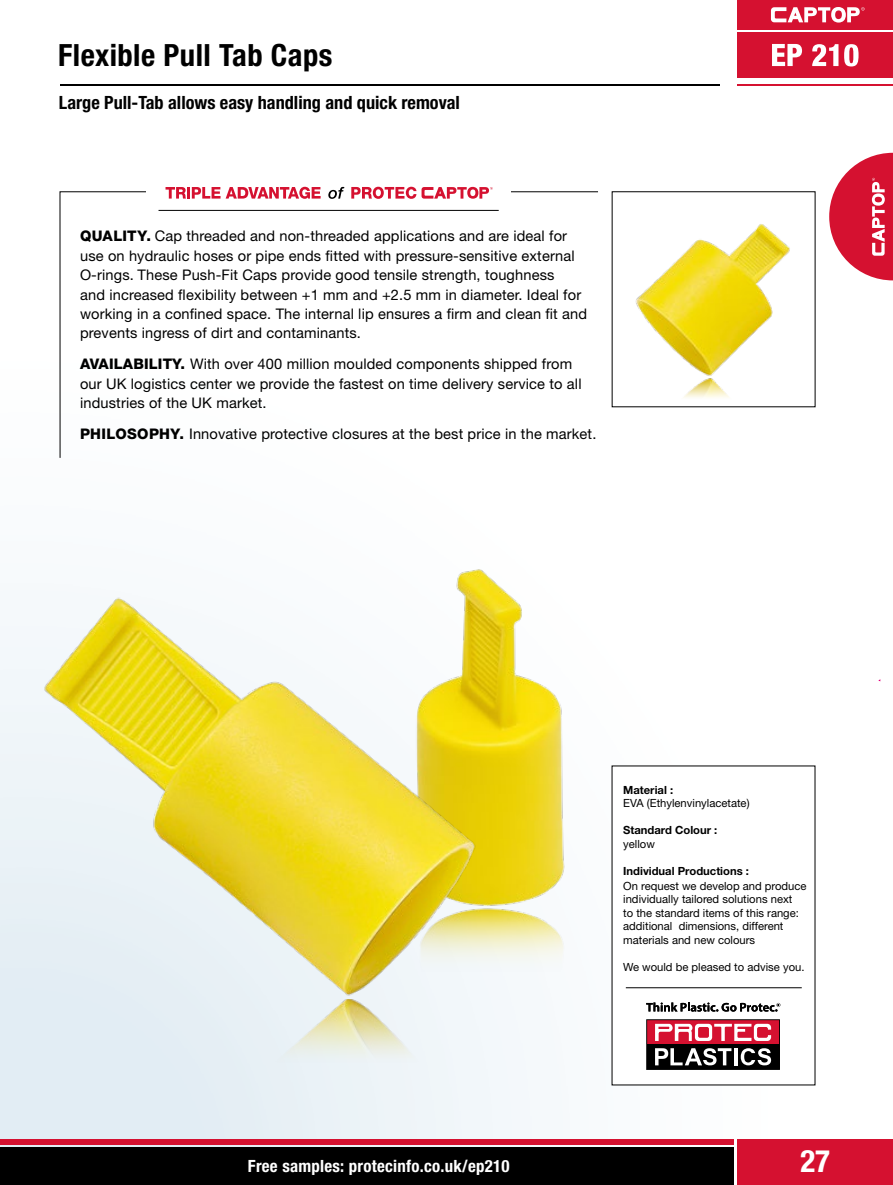
<style>
.page{position:relative;width:893px;height:1185px;background:#fff}
.page>*{position:absolute;margin:0;border:0;box-sizing:border-box;transform-origin:0 0}
.t1{font:700 condensed 30.9px "Helvetica Neue LT Std";color:#fff}
.t2{font:700 condensed 30.6px "Helvetica Neue LT Std";letter-spacing:.015em;color:#000}
.t3{font:700 condensed 18.3px "Helvetica Neue LT Std";color:#000}
.t4{font:700 condensed 16.8px "Helvetica Neue LT Std";letter-spacing:.015em;color:#fff}
.t5{font:14.7px/19.4px "Helvetica Neue LT Std";letter-spacing:.01em;color:#000}
.t6{font:11.25px/13.5px "Helvetica Neue LT Std";color:#000}
.t7{font:700 11.25px "Helvetica Neue LT Std";color:#000}
.s1{font-weight:800}
</style>
<div class="page">
<img style="left:0;top:626px;width:416px;height:520px">
<img style="left:416px;top:765px;width:400px;height:381px">
<hr style="left:737px;top:84px;width:156px;height:2px;background:#d51130">
<div style="left:737px;top:32px;width:156px;height:46px;background:#d51130"></div>
<div style="left:737px;top:0;width:156px;height:30px;background:#d51130"></div>
<div style="left:0;top:1138px;width:734px;height:5px;background:#d51130"></div>
<div style="left:737px;top:1138px;width:156px;height:46px;background:#d51130"></div>
<div style="left:0;top:1146px;width:734px;height:38px;background:#000"></div>
<svg style="left:829px;top:153px;width:64px;height:127px"></svg>
<svg style="left:771px;top:7px;width:94px;height:16px"></svg>
<hr style="left:60px;top:84px;width:659px;height:2px;background:#000">
<svg style="left:772px;top:44px;width:86px;height:22px"></svg>
<img style="left:508px;top:934px;width:104px;height:56px">
<img style="left:508px;top:594px;width:104px;height:340px">
<img style="left:44px;top:569px;width:464px;height:521px">
<img style="left:635px;top:224px;width:155px;height:152px">
<img style="left:683px;top:378px;width:46px;height:20px">
<div style="left:612px;top:765px;width:203px;height:319px;background:#fff"></div>
<hr style="left:626px;top:987px;width:176px;height:1px;background:#000">
<svg style="left:646px;top:1019px;width:134px;height:50px"></svg>
<svg style="left:646px;top:1002px;width:134px;height:9px"></svg>
<svg style="left:60px;top:191px;width:538px;height:267px"></svg>
<div style="left:146px;top:175px;width:365px;height:35px;background:#fff"></div>
<hr style="left:159px;top:210px;width:340px;height:1px;background:#000">
<svg style="left:351px;top:187px;width:65px;height:12px"></svg>
<svg style="left:422px;top:187px;width:71px;height:12px"></svg>
<svg style="left:166px;top:187px;width:155px;height:12px"></svg>
<svg style="left:328px;top:187px;width:16px;height:12px"></svg>
<h2 class="t2" style="left:58px;top:37px;width:276px">Flexible Pull Tab Caps</h2>
<p class="t3" style="left:59px;top:92px;width:403px">Large Pull-Tab allows easy handling and quick removal</p>
<p class="t5" style="left:80px;top:226px;width:509px"><span class="s1">QUALITY.</span> Cap threaded and non-threaded applications and are ideal for use on hydraulic hoses or pipe ends fitted with pressure-sensitive external O-rings. These Push-Fit Caps provide good tensile strength, toughness<br>and increased flexibility between +1 mm and +2.5 mm in diameter. Ideal for working in a confined space. The internal lip ensures a firm and clean fit and prevents ingress of dirt and contaminants.</p>
<p class="t5" style="left:80px;top:354px;width:503px"><span class="s1">AVAILABILITY.</span> With over 400 million moulded components shipped from our UK logistics center we provide the fastest on time delivery service to all industries of the UK market.</p>
<p class="t5" style="left:80px;top:423px;width:518px"><span class="s1">PHILOSOPHY.</span> Innovative protective closures at the best price in the market.</p>
<p class="t4" style="left:248px;top:1155px;width:263px">Free samples: protecinfo.co.uk/ep210</p>
<p class="t7" style="left:623px;top:782px;width:51px">Material :</p>
<p class="t6" style="left:623px;top:796px;width:128px">EVA (Ethylenvinylacetate)</p>
<p class="t7" style="left:623px;top:823px;width:96px">Standard Colour :</p>
<p class="t6" style="left:623px;top:836px;width:33px">yellow</p>
<p class="t7" style="left:623px;top:863px;width:127px">Individual Productions :</p>
<p class="t6" style="left:623px;top:878px;width:185px">On request we develop and produce individually tailored solutions next<br>to the standard items of this range: additional dimensions, different materials and new colours</p>
<p class="t6" style="left:623px;top:959px;width:183px">We would be pleased to advise you.</p>
<h1 class="t1" style="left:800px;top:1142px;width:31px">27</h1>
</div>
